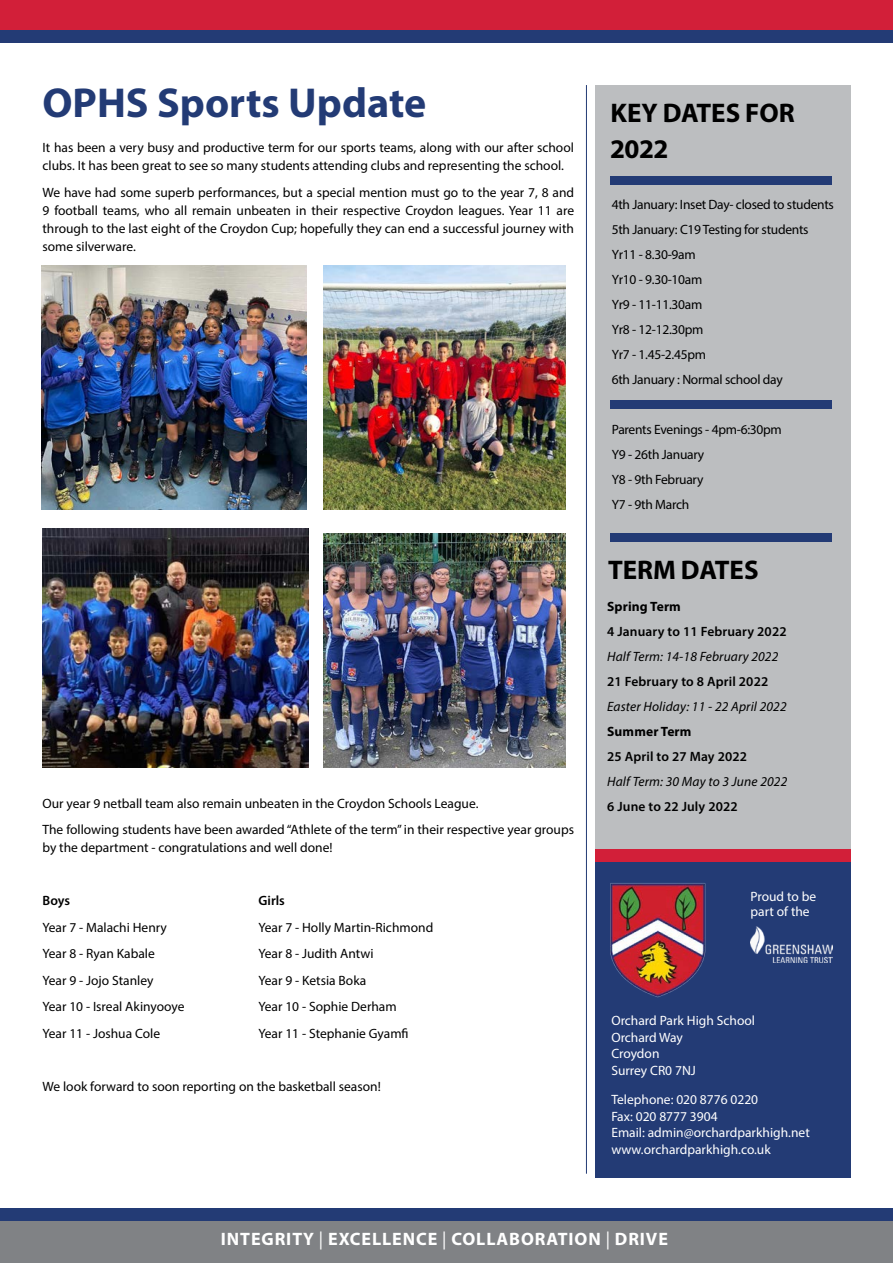
<style>
.page{position:relative;width:893px;height:1263px;background:#fff}
.page>*{position:absolute;margin:0;border:0;box-sizing:border-box;transform-origin:0 0}
.t1{font:700 42px "Myriad Pro";color:#233b75}
.t2{font:700 27px/36px "Myriad Pro";color:#000}
.t3{font:700 18px "Myriad Pro";letter-spacing:.05em;color:#fff}
.t4{font:13.5px/18px "Myriad Pro";color:#000}
.t5{font:13.5px/25px "Myriad Pro";letter-spacing:-.02em;color:#000}
.t6{font:13.5px/16.5px "Myriad Pro";color:#fff}
.t7{font:600 13.5px "Myriad Pro";letter-spacing:.01em;color:#000}
.t8{font:italic 13.5px "Myriad Pro";letter-spacing:.01em;color:#000}
.t9{font:700 13.5px "Myriad Pro";letter-spacing:.01em;color:#000}
.s1{font-weight:400}
</style>
<div class="page">
<div style="left:595px;top:85px;width:255px;height:770px;background:#bcbec0"></div>
<div style="left:595px;top:854px;width:255px;height:324px;background:#233b75"></div>
<div style="left:595px;top:849px;width:255px;height:13px;background:#d21f39"></div>
<div style="left:0;top:1214px;width:893px;height:49px;background:#808285"></div>
<div style="left:0;top:1208px;width:893px;height:12px;background:#233b75"></div>
<div style="left:0;top:0;width:893px;height:30px;background:#d21f39"></div>
<div style="left:0;top:30px;width:893px;height:13px;background:#233b75"></div>
<img style="left:610px;top:883px;width:96px;height:115px">
<div style="left:610px;top:177px;width:221px;height:8px;background:#233b75"></div>
<div style="left:611px;top:401px;width:221px;height:8px;background:#233b75"></div>
<img style="left:750px;top:927px;width:82px;height:35px">
<hr style="left:586px;top:85px;width:1px;height:1089px;background:#233b75">
<div style="left:611px;top:534px;width:221px;height:8px;background:#233b75"></div>
<img style="left:41px;top:265px;width:266px;height:245px">
<img style="left:323px;top:265px;width:243px;height:245px">
<img style="left:43px;top:528px;width:265px;height:240px">
<img style="left:323px;top:534px;width:243px;height:234px">
<h1 class="t1" style="left:43px;top:75px;width:385px">OPHS Sports Update</h1>
<p class="t4" style="left:43px;top:139px;width:533px">It has been a very busy and productive term for our sports teams, along with our after school clubs. It has been great to see so many students attending clubs and representing the school.</p>
<p class="t4" style="left:43px;top:183px;width:533px;text-align:justify">We have had some superb performances, but a special mention must go to the year 7, 8 and 9 football teams, who all remain unbeaten in their respective Croydon leagues. Year 11 are through to the last eight of the Croydon Cup; hopefully they can end a successful journey with some silverware.</p>
<p class="t4" style="left:43px;top:790px;width:533px;line-height:26.5px">Our year 9 netball team also remain unbeaten in the Croydon Schools League.<br>The following students have been awarded “Athlete of the term” in their respective year groups</p>
<p class="t4" style="left:43px;top:838px;width:292px">by the department - congratulations and well done!</p>
<p class="t7" style="left:43px;top:892px;width:29px">Boys</p>
<p class="t7" style="left:259px;top:892px;width:28px">Girls</p>
<p class="t4" style="left:43px;top:918px;width:126px">Year 7 - Malachi Henry</p>
<p class="t4" style="left:259px;top:918px;width:176px">Year 7 - Holly Martin-Richmond</p>
<p class="t4" style="left:43px;top:944px;width:114px">Year 8 - Ryan Kabale</p>
<p class="t4" style="left:259px;top:944px;width:116px">Year 8 - Judith Antwi</p>
<p class="t4" style="left:43px;top:971px;width:112px">Year 9 - Jojo Stanley</p>
<p class="t4" style="left:259px;top:971px;width:109px">Year 9 - Ketsia Boka</p>
<p class="t4" style="left:43px;top:997px;width:143px">Year 10 - Isreal Akinyooye</p>
<p class="t4" style="left:259px;top:997px;width:140px">Year 10 - Sophie Derham</p>
<p class="t4" style="left:43px;top:1024px;width:119px">Year 11 - Joshua Cole</p>
<p class="t4" style="left:259px;top:1024px;width:152px">Year 11 - Stephanie Gyamfi</p>
<p class="t4" style="left:43px;top:1077px;width:340px">We look forward to soon reporting on the basketball season!</p>
<h2 class="t2" style="left:610px;top:94px;width:186px">KEY DATES FOR<br>2022</h2>
<p class="t5" style="left:612px;top:191px;width:224px">4th January: Inset Day- closed to students<br>5th January: C19 Testing for students<br>Yr11 - 8.30-9am<br>Yr10 - 9.30-10am<br>Yr9 - 11-11.30am<br>Yr8 - 12-12.30pm<br>Yr7 - 1.45-2.45pm<br>6th January : Normal school day</p>
<p class="t5" style="left:612px;top:416px;width:172px">Parents Evenings - 4pm-6:30pm<br>Y9 - 26th January<br>Y8 - 9th February<br>Y7 - 9th March</p>
<h2 class="t2" style="left:608px;top:551px;width:152px">TERM DATES</h2>
<p class="t9" style="left:607px;top:598px;width:75px">Spring Term</p>
<p class="t7" style="left:607px;top:623px;width:181px">4 January to 11 February 2022</p>
<p class="t8" style="left:607px;top:648px;width:173px">Half Term: 14-18 February 2022</p>
<p class="t7" style="left:607px;top:673px;width:163px">21 February to 8 April 2022</p>
<p class="t8" style="left:607px;top:698px;width:181px">Easter Holiday: 11 - 22 April 2022</p>
<p class="t9" style="left:607px;top:723px;width:86px">Summer Term</p>
<p class="t7" style="left:607px;top:748px;width:141px">25 April to 27 May 2022</p>
<p class="t8" style="left:607px;top:773px;width:182px">Half Term: 30 May to 3 June 2022</p>
<p class="t7" style="left:607px;top:798px;width:132px">6 June to 22 July 2022</p>
<p class="t6" style="left:750px;top:888px;width:67px;line-height:15px">Proud to be part of the</p>
<p class="t6" style="left:611px;top:1012px;width:145px">Orchard Park High School<br>Orchard Way<br>Croydon<br>Surrey CR0 7NJ</p>
<p class="t6" style="left:611px;top:1091px;width:200px">Telephone: 020 8776 0220<br>Fax: 020 8777 3904<br>Email: admin@orchardparkhigh.net www.orchardparkhigh.co.uk</p>
<h3 class="t3" style="left:221px;top:1227px;width:448px">INTEGRITY <span class="s1">|</span> EXCELLENCE <span class="s1">|</span> COLLABORATION <span class="s1">|</span> DRIVE</h3>
</div>
